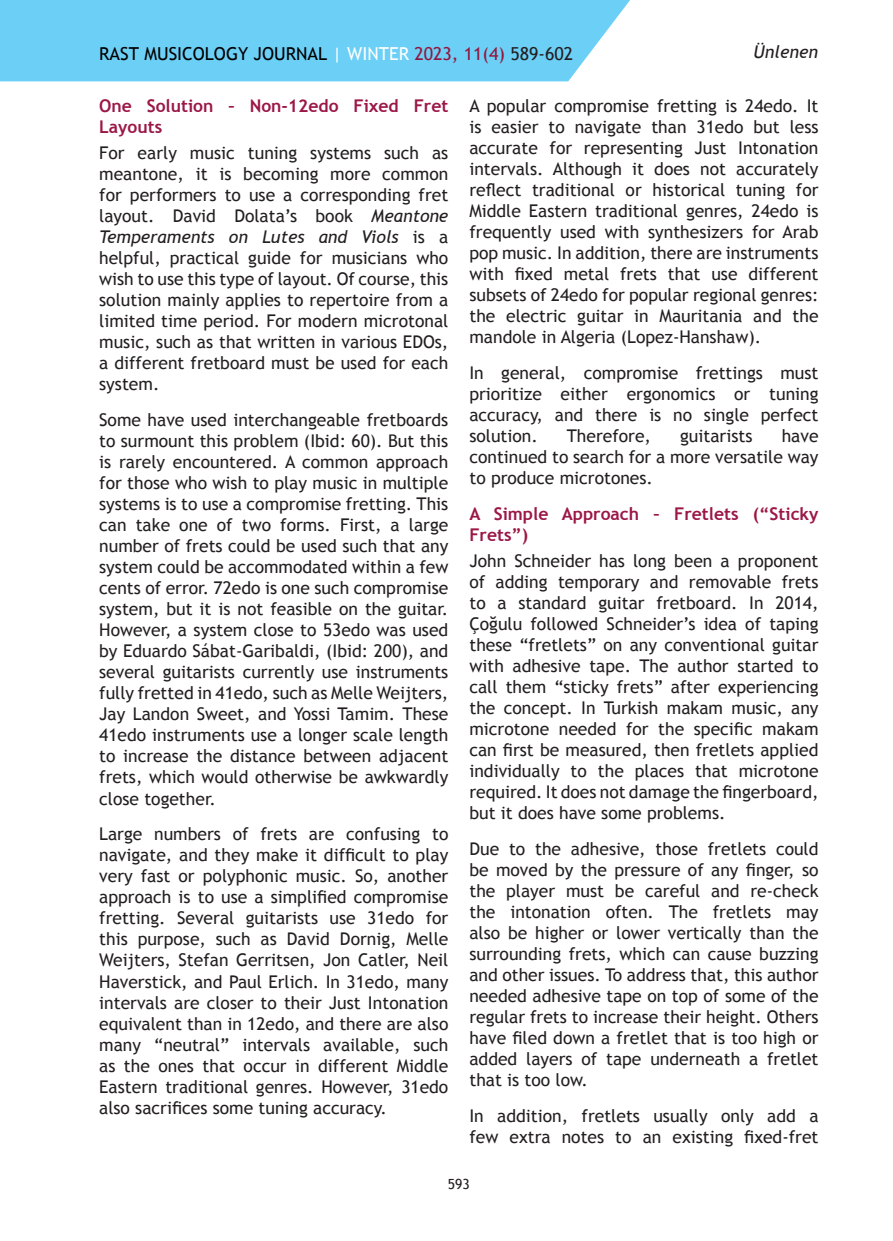
<style>
.page{position:relative;width:893px;height:1241px;background:#fff}
.page>*{position:absolute;margin:0;border:0;box-sizing:border-box;transform-origin:0 0}
.t1{font:17.85px "Trebuchet MS";color:#000}
.Metin_-_Gövde{font:17.5px/21px "Trebuchet MS";color:#231f20;text-align:justify}
.Metin_-_Başlık_2{font:700 17.5px/21px "Trebuchet MS";color:#9b1746}
.t2{font:italic 17.5px "Trebuchet MS";color:#231f20}
.t3{font:14px "Trebuchet MS";color:#231f20}
.s1{color:#fff}
.s2{color:#94163d}
.s3{color:#231f20}
.s4{font-style:italic}
</style>
<div class="page">
<div style="left:0;top:0;width:630px;height:81px;background:#6bcff6"></div>
<p class="t2" style="left:754px;top:41px;width:66px">Ünlenen</p>
<p class="t1" style="left:99px;top:43px;width:475px">RAST MUSICOLOGY JOURNAL <span class="s1">| WINTER</span> <span class="s2">2023, 11(4)</span> <span class="s3">589-602</span></p>
<p class="Metin_-_Başlık_2" style="left:99px;top:95px;width:351px">One Solution – Non-12edo Fixed Fret<br>Layouts</p>
<p class="Metin_-_Gövde" style="left:99px;top:143px;width:351px">For early music tuning systems such as meantone, it is becoming more common for performers to use a corresponding fret layout. David Dolata’s book <span class="s4">Meantone Temperaments on Lutes and Viols</span> is a helpful, practical guide for musicians who wish to use this type of layout. Of course, this solution mainly applies to repertoire from a limited time period. For modern microtonal music, such as that written in various EDOs, a different fretboard must be used for each system.</p>
<p class="Metin_-_Gövde" style="left:99px;top:409px;width:351px">Some have used interchangeable fretboards to surmount this problem (Ibid: 60). But this is rarely encountered. A common approach for those who wish to play music in multiple systems is to use a compromise fretting. This can take one of two forms. First, a large number of frets could be used such that any system could be accommodated within a few cents of error. 72edo is one such compromise system, but it is not feasible on the guitar.<br>However, a system close to 53edo was used by Eduardo Sábat-Garibaldi, (Ibid: 200), and several guitarists currently use instruments fully fretted in 41edo, such as Melle Weijters, Jay Landon Sweet, and Yossi Tamim. These 41edo instruments use a longer scale length to increase the distance between adjacent frets, which would otherwise be awkwardly close together.</p>
<p class="Metin_-_Gövde" style="left:99px;top:823px;width:351px">Large numbers of frets are confusing to navigate, and they make it difficult to play very fast or polyphonic music. So, another approach is to use a simplified compromise fretting. Several guitarists use 31edo for this purpose, such as David Dornig, Melle Weijters, Stefan Gerritsen, Jon Catler, Neil Haverstick, and Paul Erlich. In 31edo, many intervals are closer to their Just Intonation equivalent than in 12edo, and there are also many “neutral” intervals available, such as the ones that occur in different Middle Eastern traditional genres. However, 31edo also sacrifices some tuning accuracy.</p>
<p class="Metin_-_Gövde" style="left:469px;top:96px;width:351px">A popular compromise fretting is 24edo. It is easier to navigate than 31edo but less accurate for representing Just Intonation intervals. Although it does not accurately reflect traditional or historical tuning for Middle Eastern traditional genres, 24edo is frequently used with synthesizers for Arab pop music. In addition, there are instruments with fixed metal frets that use different subsets of 24edo for popular regional genres: the electric guitar in Mauritania and the mandole in Algeria (Lopez-Hanshaw).</p>
<p class="Metin_-_Gövde" style="left:469px;top:363px;width:351px">In general, compromise frettings must prioritize either ergonomics or tuning accuracy, and there is no single perfect solution.</p>
<p class="Metin_-_Gövde" style="left:469px;top:426px;width:351px;text-indent:312px">have continued to search for a more versatile way to produce microtones.</p>
<p class="Metin_-_Başlık_2" style="left:469px;top:503px;width:351px">A Simple Approach – Fretlets (“Sticky<br>Frets”)</p>
<p class="Metin_-_Gövde" style="left:469px;top:550px;width:351px">John Schneider has long been a proponent of adding temporary and removable frets to a standard guitar fretboard. In 2014, Çoğulu followed Schneider’s idea of taping these “fretlets” on any conventional guitar with adhesive tape. The author started to call them “sticky frets” after experiencing the concept. In Turkish makam music, any microtone needed for the specific makam can first be measured, then fretlets applied individually to the places that microtone required. It does not damage the fingerboard, but it does have some problems.</p>
<p class="Metin_-_Gövde" style="left:469px;top:838px;width:351px">Due to the adhesive, those fretlets could be moved by the pressure of any finger, so the player must be careful and re-check the intonation often. The fretlets may also be higher or lower vertically than the surrounding frets, which can cause buzzing and other issues. To address that, this author needed adhesive tape on top of some of the regular frets to increase their height. Others have filed down a fretlet that is too high or added layers of tape underneath a fretlet that is too low.</p>
<p class="Metin_-_Gövde" style="left:469px;top:1105px;width:351px">In addition, fretlets usually only add a few extra notes to an existing fixed-fret</p>
<p class="Metin_-_Gövde" style="left:567px;top:426px;width:86px">Therefore,</p>
<p class="Metin_-_Gövde" style="left:680px;top:426px;width:74px">guitarists</p>
<p class="t3" style="left:448px;top:1175px;width:24px">593</p>
</div>
